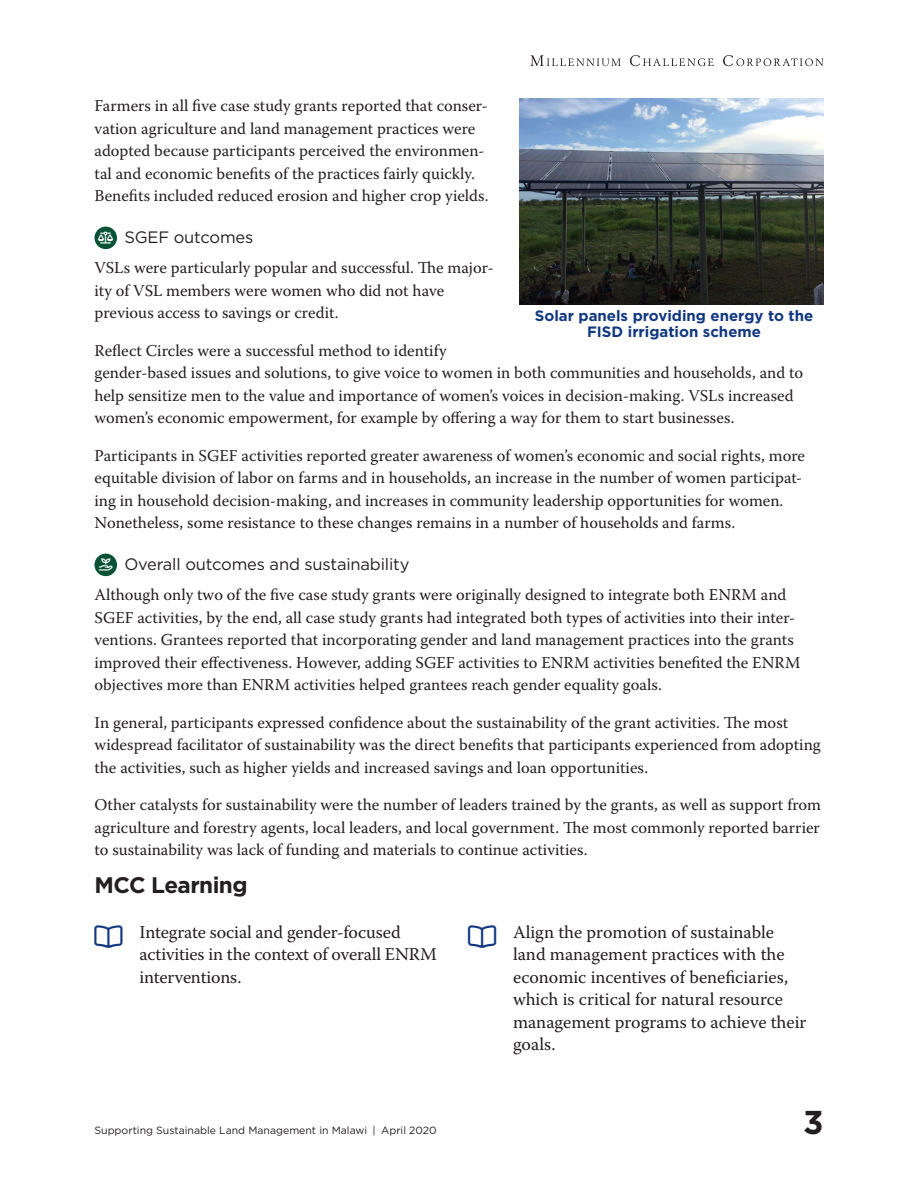
<style>
.page{position:relative;width:918px;height:1188px;background:#fff}
.page>*{position:absolute;margin:0;border:0;box-sizing:border-box;transform-origin:0 0}
.t1{font:700 33px "Gotham";color:#231f20}
.t2{font:700 22.5px "Gotham";letter-spacing:-.025em;color:#231f20}
.List_Bullet_-_List_B{font:18px/22.5px "Warnock Pro";color:#231f20}
.t3{font:16.5px/22.5px "Warnock Pro";color:#231f20}
.Heading_2_-__h3{font:16.5px "Gotham";letter-spacing:-.01em;color:#231f20}
.t4{font:700 15px/16.2px "Gotham";color:#113880;text-align:center}
.t5{font:10.5px "Gotham";color:#231f20}
.s1{color:#113880}
</style>
<div class="page">
<svg style="left:530px;top:55px;width:91px;height:11px"></svg>
<svg style="left:630px;top:55px;width:84px;height:11px"></svg>
<svg style="left:723px;top:55px;width:101px;height:11px"></svg>
<div style="left:94px;top:227px;width:23px;height:22px;background:#075137;border-radius:50%"></div>
<div style="left:94px;top:554px;width:23px;height:22px;background:#075137;border-radius:50%"></div>
<img style="left:519px;top:99px;width:305px;height:206px">
<p class="t3" style="left:94px;top:94px;width:396px">Farmers in all five case study grants reported that conser&shy;vation agriculture and land management practices were adopted because participants perceived the environmen&shy;tal and economic benefits of the practices fairly quickly.<br>Benefits included reduced erosion and higher crop yields.</p>
<h3 class="Heading_2_-__h3" style="left:124px;top:227px;width:131px">SGEF outcomes</h3>
<p class="t3" style="left:94px;top:256px;width:401px">VSLs were particularly popular and successful. The major&shy;ity of VSL members were women who did not have previous access to savings or credit.</p>
<p class="t3" style="left:94px;top:339px;width:710px">Reflect Circles were a successful method to identify<br>gender-based issues and solutions, to give voice to women in both communities and households, and to help sensitize men to the value and importance of women’s voices in decision-making. VSLs increased women’s economic empowerment, for example by offering a way for them to start businesses.</p>
<p class="t3" style="left:94px;top:444px;width:712px">Participants in SGEF activities reported greater awareness of women’s economic and social rights, more equitable division of labor on farms and in households, an increase in the number of women participat&shy;ing in household decision-making, and increases in community leadership opportunities for women.<br>Nonetheless, some resistance to these changes remains in a number of households and farms.</p>
<h3 class="Heading_2_-__h3" style="left:124px;top:554px;width:287px">Overall outcomes and sustainability</h3>
<p class="t3" style="left:94px;top:583px;width:707px">Although only two of the five case study grants were originally designed to integrate both ENRM and SGEF activities, by the end, all case study grants had integrated both types of activities into their inter&shy;ventions. Grantees reported that incorporating gender and land management practices into the grants improved their effectiveness. However, adding SGEF activities to ENRM activities benefited the ENRM objectives more than ENRM activities helped grantees reach gender equality goals.</p>
<p class="t3" style="left:94px;top:711px;width:728px">In general, participants expressed confidence about the sustainability of the grant activities. The most widespread facilitator of sustainability was the direct benefits that participants experienced from adopting the activities, such as higher yields and increased savings and loan opportunities.</p>
<p class="t3" style="left:94px;top:793px;width:728px;text-align:justify">Other catalysts for sustainability were the number of leaders trained by the grants, as well as support from agriculture and forestry agents, local leaders, and local government. The most commonly reported barrier to sustainability was lack of funding and materials to continue activities.</p>
<p class="t2" style="left:94px;top:870px;width:155px">MCC Learning</p>
<p class="List_Bullet_-_List_B" style="left:140px;top:920px;width:299px;text-indent:-45px"><span class="s1">□□□■</span> Integrate social and gender-focused activities in the context of overall ENRM interventions.</p>
<p class="List_Bullet_-_List_B" style="left:513px;top:920px;width:295px;text-indent:-45px"><span class="s1">□□□■</span> Align the promotion of sustainable land management practices with the economic incentives of beneficiaries, which is critical for natural resource management programs to achieve their goals.</p>
<p class="t4" style="left:535px;top:308px;width:280px">Solar panels providing energy to the<br>FISD irrigation scheme</p>
<p class="t5" style="left:94px;top:1124px;width:344px">Supporting Sustainable Land Management in Malawi | April 2020</p>
<h1 class="t1" style="left:803px;top:1100px;width:22px">3</h1>
</div>
